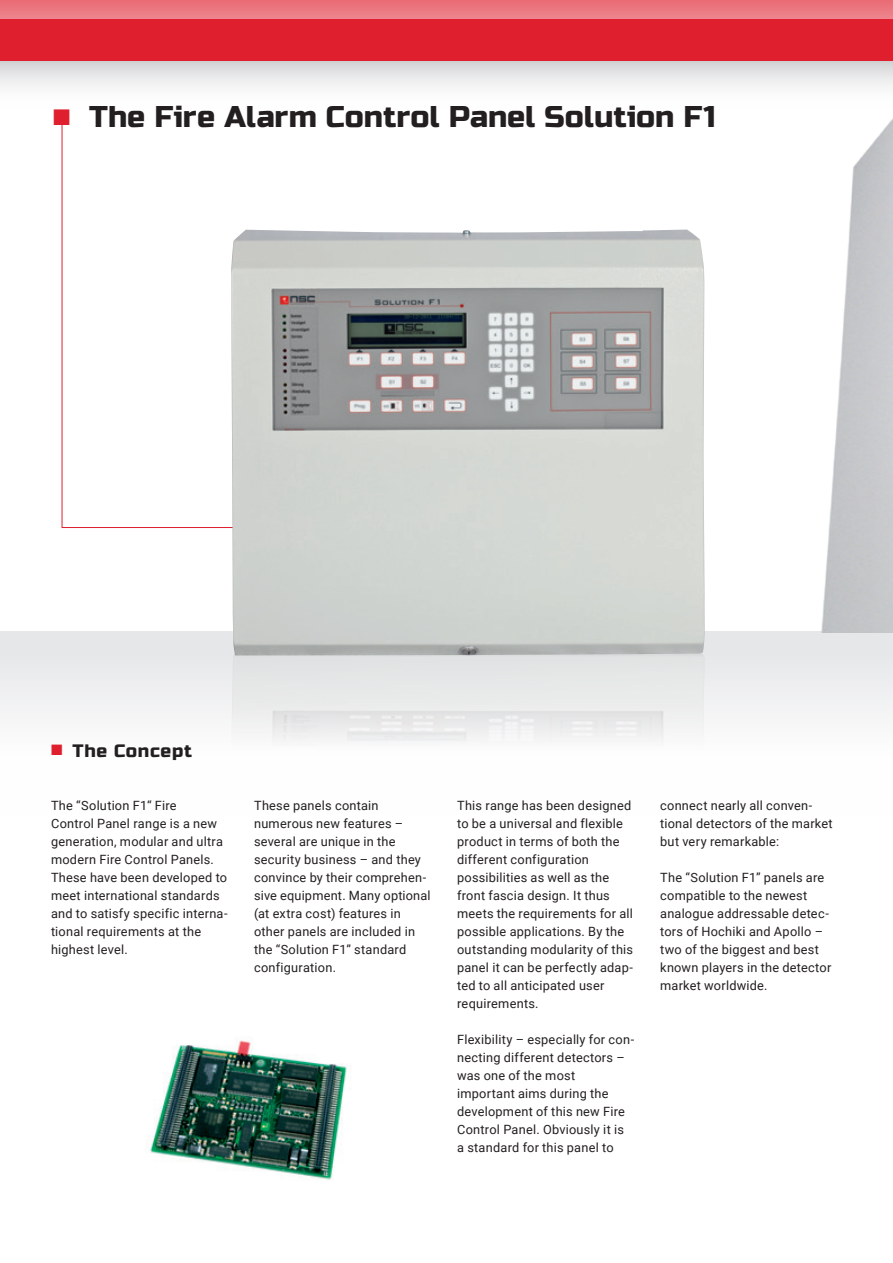
<style>
.page{position:relative;width:893px;height:1263px;background:#fff}
.page>*{position:absolute;margin:0;border:0;box-sizing:border-box;transform-origin:0 0}
.t1{font:30px "Russo One";color:#231f20}
.t2{font:18px "Russo One";letter-spacing:.04em;color:#231f20}
.t3{font:12.75px/18px "Roboto";letter-spacing:.02em;color:#231f20}
.s1{color:#df1f2e}
</style>
<div class="page">
<div style="left:0;top:631px;width:893px;height:184px;background:linear-gradient(to bottom,#e5e6e8,#fff)"></div>
<div style="left:0;top:57px;width:893px;height:58px;background:linear-gradient(to bottom,#d5d6d7,#fff)"></div>
<div style="left:0;top:0;width:893px;height:60px;background:#df1f2e"></div>
<div style="left:0;top:0;width:893px;height:19px;background:#eb7881"></div>
<img style="left:794px;top:0;width:99px;height:632px">
<img style="left:150px;top:1039px;width:197px;height:141px">
<img style="left:231px;top:229px;width:474px;height:424px">
<img style="left:231px;top:653px;width:474px;height:109px">
<h1 class="t1" style="left:53px;top:99px;width:664px"><span class="s1">■</span> The Fire Alarm Control Panel Solution F1</h1>
<h2 class="t2" style="left:51px;top:740px;width:143px"><span class="s1">■</span> The Concept</h2>
<p class="t3" style="left:51px;top:796px;width:178px">The “Solution F1“ Fire<br>Control Panel range is a new generation, modular and ultra modern Fire Control Panels.<br>These have been developed to meet international standards and to satisfy specific interna&shy;tional requirements at the highest level.</p>
<p class="t3" style="left:254px;top:796px;width:178px">These panels contain numerous new features – several are unique in the security business – and they convince by their comprehen&shy;sive equipment. Many optional (at extra cost) features in other panels are included in the “Solution F1” standard configuration.</p>
<p class="t3" style="left:457px;top:796px;width:177px">This range has been designed to be a universal and flexible product in terms of both the different configuration possibilities as well as the front fascia design. It thus meets the requirements for all possible applications. By the outstanding modularity of this panel it can be perfectly adap&shy;ted to all anticipated user requirements.</p>
<p class="t3" style="left:457px;top:1030px;width:179px">Flexibility – especially for con&shy;necting different detectors – was one of the most important aims during the development of this new Fire<br>Control Panel. Obviously it is<br>a standard for this panel to</p>
<p class="t3" style="left:660px;top:796px;width:174px">connect nearly all conven&shy;tional detectors of the market but very remarkable:</p>
<p class="t3" style="left:660px;top:868px;width:173px">The “Solution F1” panels are compatible to the newest analogue addressable detec&shy;tors of Hochiki and Apollo – two of the biggest and best known players in the detector market worldwide.</p>
</div>
